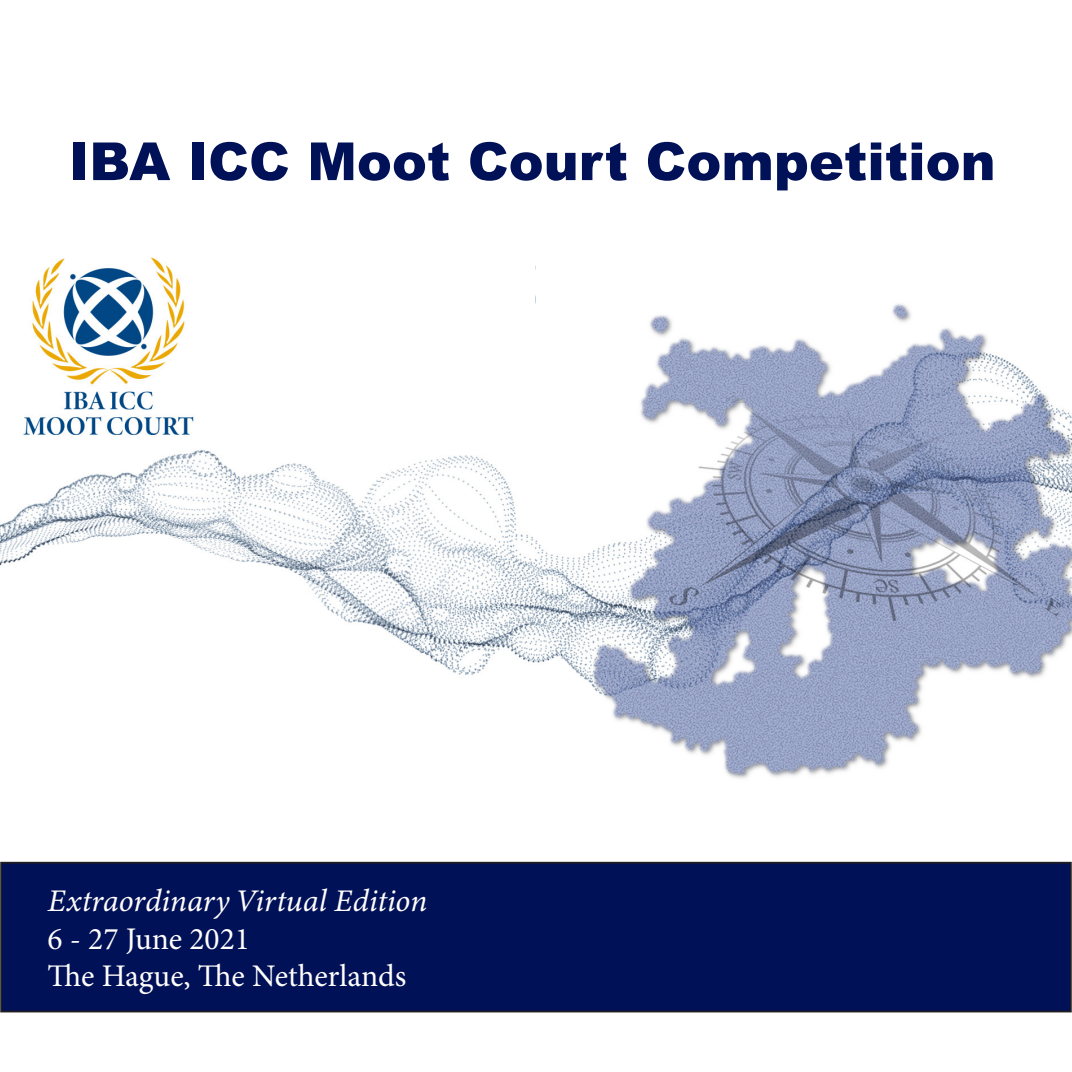
<style>
.page{position:relative;width:1072px;height:1072px;background:#fff}
.page>*{position:absolute;margin:0;border:0;box-sizing:border-box;transform-origin:0 0}
.t1{font:900 52.5px "Arial";color:#001158}
.t2{font:31.5px "Minion Pro";color:#fffefc}
.t3{font:italic 31.5px "Minion Variable Concept";color:#fffefc}
</style>
<div class="page">
<div style="left:1px;top:862px;width:1069px;height:149px;background:#001158"></div>
<div style="left:0;top:861px;width:1071px;height:151px;border:2px solid #231f20"></div>
<img style="left:0;top:257px;width:1071px;height:522px">
<div style="left:229px;top:221px;width:307px;height:141px;background:#fff"></div>
<div style="left:536px;top:223px;width:306px;height:85px;background:#fff"></div>
<p class="t1" style="left:69px;top:123px;width:928px">IBA ICC Moot Court Competition</p>
<p class="t3" style="left:48px;top:878px;width:381px">Extraordinary Virtual Edition</p>
<p class="t2" style="left:48px;top:917px;width:204px">6 - 27 June 2021</p>
<p class="t2" style="left:48px;top:955px;width:360px">The Hague, The Netherlands</p>
</div>
